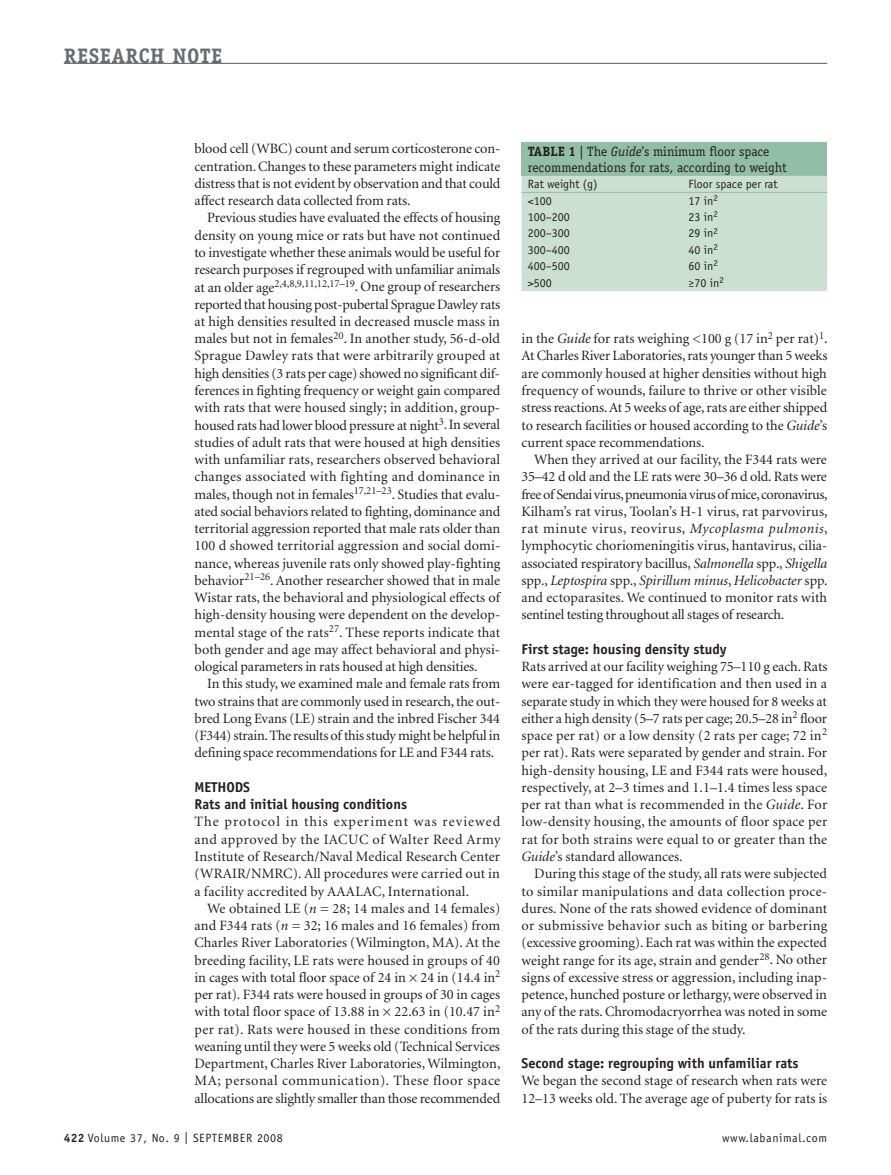
<style>
.page{position:relative;width:891px;height:1175px;background:#fff}
.page>*{position:absolute;margin:0;border:0;box-sizing:border-box;transform-origin:0 0}
.t1{font:700 21px "Officina Serif";letter-spacing:.025em;color:#6c6d70}
.t2{font:14.25px/17.2px "Minion";letter-spacing:-.005em;color:#231f20;text-align:justify}
.t3{font:700 14.25px/17.2px "Officina Sans";color:#231f20}
.t4{font:13.5px/15.8px "Officina Serif";color:#231f20}
.t5{font:12px "Officina Sans";color:#231f20}
.t6{font:12px "Officina Sans";letter-spacing:.05em;color:#231f20}
.s1{font-style:italic}
.s2{font-weight:700}
.s3{font-family:"Adobe Caslon Pro"}
</style>
<div class="page">
<div style="left:522px;top:142px;width:305px;height:34px;background:#92bea7"></div>
<div style="left:522px;top:176px;width:305px;height:115px;background:#cbdfd3"></div>
<hr style="left:522px;top:192px;width:160px;height:1px;background:#92bea7">
<hr style="left:682px;top:192px;width:145px;height:1px;background:#92bea7">
<hr style="left:64px;top:63px;width:763px;height:1px;background:#57585a">
<h1 class="t1" style="left:64px;top:43px;width:160px">RESEARCH NOTE</h1>
<p class="t2" style="left:195px;top:141px;width:307px">blood cell (WBC) count and serum corticosterone con&shy;centration. Changes to these parameters might indicate distress that is not evident by observation and that could affect research data collected from rats.</p>
<p class="t2" style="left:195px;top:210px;width:307px;text-indent:13px">Previous studies have evaluated the effects of housing density on young mice or rats but have not continued to investigate whether these animals would be useful for research purposes if regrouped with unfamiliar animals at an older age<sup>2,4,8,9,11,12,17–19</sup>. One group of researchers reported that housing post-pubertal Sprague Dawley rats at high densities resulted in decreased muscle mass in males but not in females<sup>20</sup>. In another study, 56-d-old Sprague Dawley rats that were arbitrarily grouped at high densities (3 rats per cage) showed no significant dif&shy;ferences in fighting frequency or weight gain compared with rats that were housed singly; in addition, group&shy;housed rats had lower blood pressure at night<sup>3</sup>. In several studies of adult rats that were housed at high densities with unfamiliar rats, researchers observed behavioral changes associated with fighting and dominance in males, though not in females<sup>17,21–23</sup>. Studies that evalu&shy;ated social behaviors related to fighting, dominance and territorial aggression reported that male rats older than 100 d showed territorial aggression and social domi&shy;nance, whereas juvenile rats only showed play-fighting behavior<sup>21–26</sup>. Another researcher showed that in male Wistar rats, the behavioral and physiological effects of high-density housing were dependent on the develop&shy;mental stage of the rats<sup>27</sup>. These reports indicate that both gender and age may affect behavioral and physi&shy;ological parameters in rats housed at high densities.</p>
<p class="t2" style="left:195px;top:675px;width:307px;text-indent:13px">In this study, we examined male and female rats from two strains that are commonly used in research, the out&shy;bred Long Evans (LE) strain and the inbred Fischer 344 (F344) strain. The results of this study might be helpful in defining space recommendations for LE and F344 rats.</p>
<p class="t3" style="left:195px;top:778px;width:214px">METHODS<br>Rats and initial housing conditions</p>
<p class="t2" style="left:195px;top:813px;width:307px">The protocol in this experiment was reviewed and approved by the IACUC of Walter Reed Army Institute of Research/Naval Medical Research Center (WRAIR/NMRC). All procedures were carried out in a facility accredited by AAALAC, International.</p>
<p class="t2" style="left:195px;top:900px;width:307px;text-indent:13px">We obtained LE (<span class="s1">n</span> = 28; 14 males and 14 females) and F344 rats (<span class="s1">n</span> = 32; 16 males and 16 females) from Charles River Laboratories (Wilmington, MA). At the breeding facility, LE rats were housed in groups of 40 in cages with total floor space of 24 in × 24 in (14.4 in<sup>2 </sup>per rat). F344 rats were housed in groups of 30 in cages with total floor space of 13.88 in × 22.63 in (10.47 in<sup>2 </sup>per rat). Rats were housed in these conditions from weaning until they were 5 weeks old (Technical Services Department, Charles River Laboratories, Wilmington, MA; personal communication). These floor space allocations are slightly smaller than those recommended</p>
<p class="t4" style="left:528px;top:143px;width:261px"><span class="s2">TABLE 1</span> | The <span class="s1">Guide</span>’s minimum floor space recommendations for rats, according to weight</p>
<p class="t5" style="left:528px;top:177px;width:71px">Rat weight (g)</p>
<p class="t5" style="left:689px;top:177px;width:91px">Floor space per rat</p>
<p class="t5" style="left:528px;top:193px;width:25px">&lt;100</p>
<p class="t5" style="left:689px;top:193px;width:31px">17 in<sup>2</sup></p>
<p class="t5" style="left:528px;top:210px;width:43px">100–200</p>
<p class="t5" style="left:689px;top:210px;width:31px">23 in<sup>2</sup></p>
<p class="t5" style="left:528px;top:226px;width:43px">200–300</p>
<p class="t5" style="left:689px;top:226px;width:31px">29 in<sup>2</sup></p>
<p class="t5" style="left:528px;top:243px;width:43px">300–400</p>
<p class="t5" style="left:689px;top:243px;width:31px">40 in<sup>2</sup></p>
<p class="t5" style="left:528px;top:259px;width:43px">400–500</p>
<p class="t5" style="left:689px;top:259px;width:31px">60 in<sup>2</sup></p>
<p class="t5" style="left:528px;top:276px;width:25px">&gt;500</p>
<p class="t5" style="left:689px;top:276px;width:37px"><span class="s3">≥</span>70 in<sup>2</sup></p>
<p class="t2" style="left:522px;top:330px;width:308px">in the <span class="s1">Guide</span> for rats weighing &lt;100 g (17 in<sup>2</sup> per rat)<sup>1</sup>.<br>At Charles River Laboratories, rats younger than 5 weeks are commonly housed at higher densities without high frequency of wounds, failure to thrive or other visible stress reactions. At 5 weeks of age, rats are either shipped to research facilities or housed according to the <span class="s1">Guide</span>’s current space recommendations.</p>
<p class="t2" style="left:521px;top:451px;width:308px;text-indent:13px">When they arrived at our facility, the F344 rats were 35–42 d old and the LE rats were 30–36 d old. Rats were free of Sendai virus, pneumonia virus of mice, coronavirus, Kilham’s rat virus, Toolan’s H-1 virus, rat parvovirus, rat minute virus, reovirus, <span class="s1">Mycoplasma pulmonis</span>, lymphocytic choriomeningitis virus, hantavirus, cilia&shy;associated respiratory bacillus, <span class="s1">Salmonella</span> spp., <span class="s1">Shigella </span>spp., <span class="s1">Leptospira</span> spp., <span class="s1">Spirillum minus</span>, <span class="s1">Helicobacter</span> spp. and ectoparasites. We continued to monitor rats with sentinel testing throughout all stages of research.</p>
<p class="t3" style="left:521px;top:640px;width:207px">First stage: housing density study</p>
<p class="t2" style="left:521px;top:658px;width:307px">Rats arrived at our facility weighing 75–110 g each. Rats were ear-tagged for identification and then used in a separate study in which they were housed for 8 weeks at either a high density (5–7 rats per cage; 20.5–28 in<sup>2</sup> floor space per rat) or a low density (2 rats per cage; 72 in<sup>2 </sup>per rat). Rats were separated by gender and strain. For high-density housing, LE and F344 rats were housed, respectively, at 2–3 times and 1.1–1.4 times less space per rat than what is recommended in the <span class="s1">Guide</span>. For low-density housing, the amounts of floor space per rat for both strains were equal to or greater than the <span class="s1">Guide</span>’s standard allowances.</p>
<p class="t2" style="left:522px;top:865px;width:307px;text-indent:13px">During this stage of the study, all rats were subjected to similar manipulations and data collection proce&shy;dures. None of the rats showed evidence of dominant or submissive behavior such as biting or barbering (excessive grooming). Each rat was within the expected weight range for its age, strain and gender<sup>28</sup>. No other signs of excessive stress or aggression, including inap&shy;petence, hunched posture or lethargy, were observed in any of the rats. Chromodacryorrhea was noted in some of the rats during this stage of the study.</p>
<p class="t3" style="left:522px;top:1054px;width:279px">Second stage: regrouping with unfamiliar rats</p>
<p class="t2" style="left:522px;top:1072px;width:307px">We began the second stage of research when rats were<br>12–13 weeks old. The average age of puberty for rats is</p>
<p class="t6" style="left:64px;top:1131px;width:221px"><span class="s2">422</span> Volume 37, No. 9 | SEPTEMBER 2008</p>
<p class="t6" style="left:722px;top:1131px;width:107px">www.labanimal.com</p>
</div>
